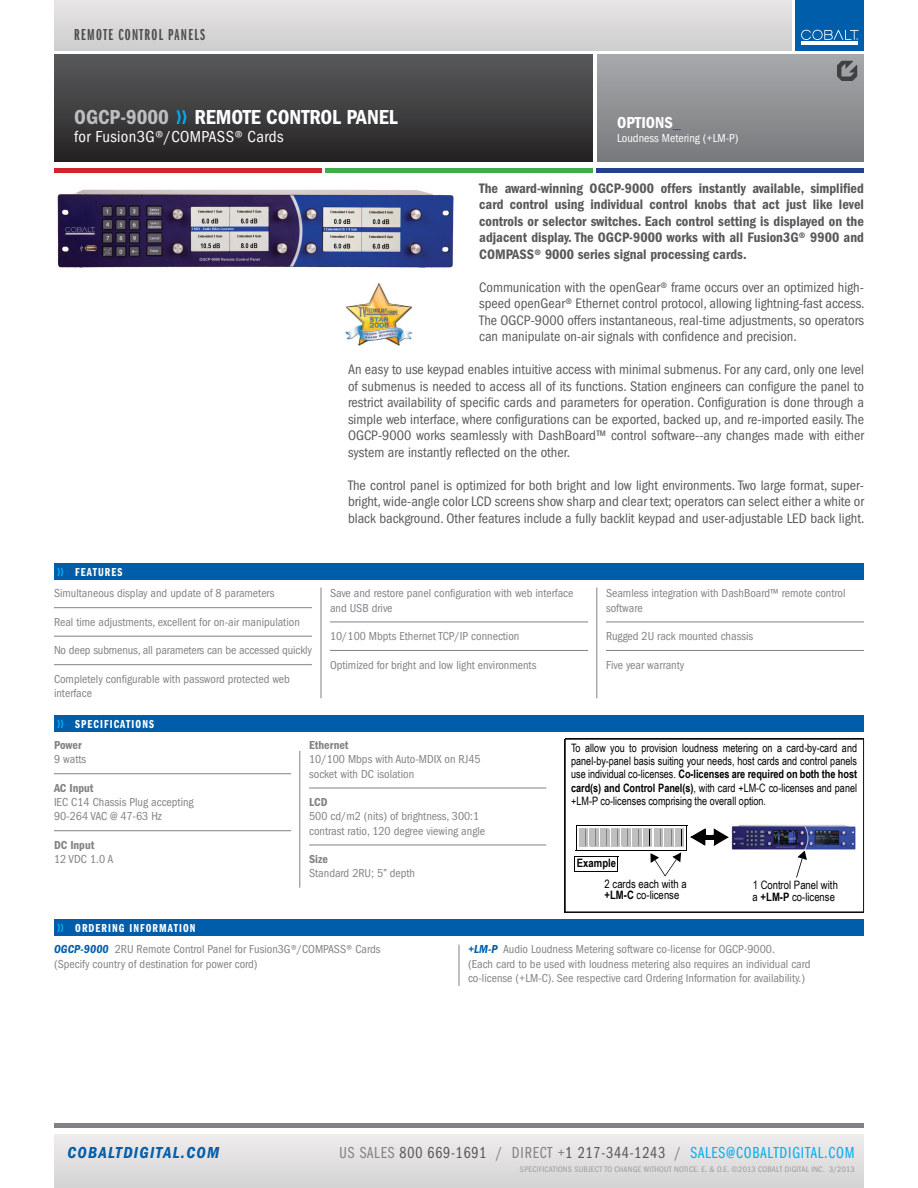
<style>
.page{position:relative;width:918px;height:1188px;background:#fff}
.page>*{position:absolute;margin:0;border:0;box-sizing:border-box;transform-origin:0 0}
.t1{font:600 condensed 21px "Franklin Gothic";color:#fff}
.t2{font:16.5px "Franklin Gothic Book Cmpr";letter-spacing:.05em;color:#58595b}
.t3{font:condensed 16.5px "Franklin Gothic";letter-spacing:.02em;color:#fff}
.t4{font:16.5px "Franklin Gothic Demi X Cmpr";letter-spacing:.08em;color:#4d4d4f}
.t5{font:italic 600 condensed 16.5px "Franklin Gothic";letter-spacing:.08em;color:#005daa}
.t6{font:600 condensed 16.5px "Franklin Gothic";color:#fff}
.Features_-_Body{font:condensed 14.25px/16.5px "Franklin Gothic";color:#58595b;text-align:justify}
.Features_-_Body-2{font:600 condensed 14.25px/16.5px "Franklin Gothic";color:#58595b;text-align:justify}
.Features_-_Body-3{font:condensed 12px/14.2px "Franklin Gothic";color:#808285}
.Ordering_Information{font:condensed 12px/14.2px "Franklin Gothic";color:#808285}
.t7{font:12px "Franklin Gothic Demi Cmpr";letter-spacing:.09em;color:#fff}
.Features_-_Body-4{font:600 condensed 12px "Franklin Gothic";color:#808285}
.t8{font:condensed 12px "Franklin Gothic";color:#fff}
.t9{font:11.55px/13.4px "Arial Narrow";letter-spacing:-.005em;color:#010203;text-align:justify;scale:.95 1}
.t10{font:11.55px/11.6px "Arial Narrow";letter-spacing:-.005em;color:#010203}
.t11{font:700 11.55px "Arial Narrow";letter-spacing:.005em;color:#010203}
.t12{font:condensed 8.25px "Franklin Gothic";letter-spacing:.025em;color:#9a9b9c}
.s1{color:#bcbec0}
.s2{color:#005daa}
.s3{font-weight:700}
.s4{font-weight:600;font-style:italic;color:#005daa}
.s5{color:#808285}
.s6{color:#00aeef}
</style>
<div class="page">
<div style="left:54px;top:54px;width:538px;height:108px;background:linear-gradient(to bottom,#5a5b5d,#262324)"></div>
<div style="left:795px;top:0;width:69px;height:51px;background:#005daa"></div>
<hr style="left:801px;top:41px;width:57px;height:4px;background:#fff">
<svg style="left:801px;top:30px;width:57px;height:10px"></svg>
<div style="left:54px;top:1134px;width:810px;height:54px;background:linear-gradient(to right,#e1dfe0,#e1dfe0)"></div>
<hr style="left:54px;top:1124px;width:810px;height:4px;background:#808285">
<div style="left:597px;top:54px;width:267px;height:108px;background:linear-gradient(to bottom,#a7a9ac,#78797c)"></div>
<div style="left:54px;top:0;width:738px;height:51px;background:#dad8d9"></div>
<svg style="left:837px;top:61px;width:20px;height:20px"></svg>
<img style="left:346px;top:283px;width:67px;height:63px">
<hr style="left:54px;top:607px;width:258px;height:1px;background:#808285">
<hr style="left:54px;top:636px;width:258px;height:1px;background:#808285">
<hr style="left:54px;top:664px;width:258px;height:1px;background:#808285">
<hr style="left:330px;top:622px;width:258px;height:1px;background:#808285">
<hr style="left:330px;top:650px;width:258px;height:1px;background:#808285">
<hr style="left:606px;top:622px;width:258px;height:1px;background:#808285">
<hr style="left:606px;top:650px;width:258px;height:1px;background:#808285">
<hr style="left:321px;top:588px;width:1px;height:110px;background:#808285">
<hr style="left:597px;top:588px;width:1px;height:110px;background:#808285">
<hr style="left:459px;top:945px;width:1px;height:41px;background:#808285">
<img style="left:57px;top:189px;width:397px;height:79px">
<hr style="left:54px;top:773px;width:237px;height:1px;background:#808285">
<hr style="left:54px;top:830px;width:237px;height:1px;background:#808285">
<hr style="left:309px;top:788px;width:237px;height:1px;background:#808285">
<hr style="left:309px;top:845px;width:237px;height:1px;background:#808285">
<hr style="left:300px;top:751px;width:1px;height:137px;background:#808285">
<hr style="left:864px;top:739px;width:1px;height:173px;background:#010203">
<hr style="left:565px;top:912px;width:299px;height:1px;background:#010203">
<img style="left:731px;top:824px;width:125px;height:25px">
<svg style="left:796px;top:851px;width:11px;height:27px"></svg>
<svg style="left:574px;top:825px;width:155px;height:52px"></svg>
<div style="left:565px;top:739px;width:299px;height:173px;border:1px solid #231f20"></div>
<hr style="left:325px;top:168px;width:268px;height:4px;background:#41ad49">
<hr style="left:597px;top:168px;width:267px;height:4px;background:#25408f">
<hr style="left:54px;top:168px;width:267px;height:4px;background:#d2232a">
<div style="left:54px;top:715px;width:810px;height:17px;background:#005daa"></div>
<div style="left:54px;top:564px;width:810px;height:16px;background:#005daa"></div>
<div style="left:54px;top:920px;width:810px;height:16px;background:#005daa"></div>
<svg style="left:177px;top:110px;width:10px;height:14px"></svg>
<p class="t4" style="left:74px;top:25px;width:132px">REMOTE CONTROL PANELS</p>
<p class="t1" style="left:74px;top:105px;width:325px"><span class="s1">OGCP-9000</span> REMOTE CONTROL PANEL</p>
<p class="t3" style="left:74px;top:127px;width:211px">for Fusion3G®/COMPASS® Cards</p>
<p class="t6" style="left:617px;top:113px;width:65px">OPTIONS<span class="s2">_</span></p>
<p class="t8" style="left:617px;top:131px;width:123px">Loudness Metering (+LM-P)</p>
<p class="t7" style="left:75px;top:566px;width:49px">FEATURES</p>
<p class="Features_-_Body-3" style="left:54px;top:586px;width:222px">Simultaneous display and update of 8 parameters</p>
<p class="Features_-_Body-3" style="left:54px;top:615px;width:247px">Real time adjustments, excellent for on-air manipulation</p>
<p class="Features_-_Body-3" style="left:54px;top:643px;width:260px">No deep submenus, all parameters can be accessed quickly</p>
<p class="Features_-_Body-3" style="left:54px;top:672px;width:237px">Completely configurable with password protected web interface</p>
<p class="t7" style="left:75px;top:717px;width:80px">SPECIFICATIONS</p>
<p class="Features_-_Body-2" style="left:479px;top:180px;width:386px">The award-winning OGCP-9000 offers instantly available, simplified card control using individual control knobs that act just like level controls or selector switches. Each control setting is displayed on the adjacent display. The OGCP-9000 works with all Fusion3G® 9900 and COMPASS® 9000 series signal processing cards.</p>
<p class="Features_-_Body" style="left:479px;top:279px;width:387px">Communication with the openGear® frame occurs over an optimized high&shy;speed openGear® Ethernet control protocol, allowing lightning-fast access.<br>The OGCP-9000 offers instantaneous, real-time adjustments, so operators can manipulate on-air signals with confidence and precision.</p>
<p class="Features_-_Body" style="left:348px;top:362px;width:518px">An easy to use keypad enables intuitive access with minimal submenus. For any card, only one level of submenus is needed to access all of its functions. Station engineers can configure the panel to restrict availability of specific cards and parameters for operation. Configuration is done through a simple web interface, where configurations can be exported, backed up, and re-imported easily. The OGCP-9000 works seamlessly with DashBoard™ control software--any changes made with either system are instantly reflected on the other.</p>
<p class="Features_-_Body" style="left:348px;top:477px;width:518px">The control panel is optimized for both bright and low light environments. Two large format, super&shy;bright, wide-angle color LCD screens show sharp and clear text; operators can select either a white or black background. Other features include a fully backlit keypad and user-adjustable LED back light.</p>
<p class="Features_-_Body-3" style="left:330px;top:586px;width:245px">Save and restore panel configuration with web interface and USB drive</p>
<p class="Features_-_Body-3" style="left:330px;top:629px;width:191px">10/100 Mbpts Ethernet TCP/IP connection</p>
<p class="Features_-_Body-3" style="left:330px;top:658px;width:208px">Optimized for bright and low light environments</p>
<p class="Features_-_Body-3" style="left:606px;top:586px;width:241px">Seamless integration with DashBoard™ remote control software</p>
<p class="Features_-_Body-3" style="left:606px;top:629px;width:149px">Rugged 2U rack mounted chassis</p>
<p class="Features_-_Body-3" style="left:606px;top:658px;width:80px">Five year warranty</p>
<p class="Features_-_Body-4" style="left:54px;top:738px;width:29px">Power</p>
<p class="Features_-_Body-3" style="left:54px;top:752px;width:34px">9 watts</p>
<p class="Features_-_Body-4" style="left:54px;top:781px;width:41px">AC Input</p>
<p class="Features_-_Body-3" style="left:54px;top:795px;width:141px">IEC C14 Chassis Plug accepting<br>90-264 VAC @ 47-63 Hz</p>
<p class="Features_-_Body-4" style="left:54px;top:838px;width:42px">DC Input</p>
<p class="Features_-_Body-3" style="left:54px;top:852px;width:61px">12 VDC 1.0 A</p>
<p class="t7" style="left:75px;top:922px;width:122px">ORDERING INFORMATION</p>
<p class="Features_-_Body-4" style="left:309px;top:738px;width:41px">Ethernet</p>
<p class="Features_-_Body-3" style="left:309px;top:752px;width:173px">10/100 Mbps with Auto-MDIX on RJ45 socket with DC isolation</p>
<p class="Features_-_Body-4" style="left:309px;top:795px;width:20px">LCD</p>
<p class="Features_-_Body-3" style="left:309px;top:809px;width:178px">500 cd/m2 (nits) of brightness, 300:1 contrast ratio, 120 degree viewing angle</p>
<p class="Features_-_Body-4" style="left:309px;top:852px;width:20px">Size</p>
<p class="Features_-_Body-3" style="left:309px;top:866px;width:107px">Standard 2RU; 5” depth</p>
<p class="t9" style="left:571px;top:741px;width:302px">To allow you to provision loudness metering on a card-by-card and panel-by-panel basis suiting your needs, host cards and control panels use individual co-licenses. <span class="s3">Co-licenses are required on both the host card(s) and Control Panel(s)</span>, with card +LM-C co-licenses and panel +LM-P co-licenses comprising the overall option.</p>
<p class="t11" style="left:577px;top:854px;width:41px">Example</p>
<p class="t10" style="left:605px;top:877px;width:84px">2 cards each with a <span class="s3">+LM-C</span> co-license</p>
<p class="t10" style="left:753px;top:879px;width:87px">1 Control Panel with a <span class="s3">+LM-P</span> co-license</p>
<p class="Ordering_Information" style="left:54px;top:942px;width:328px"><span class="s4">OGCP-9000</span> 2RU Remote Control Panel for Fusion3G®/COMPASS® Cards (Specify country of destination for power cord)</p>
<p class="Ordering_Information" style="left:468px;top:942px;width:344px"><span class="s4">+LM-P</span> Audio Loudness Metering software co-license for OGCP-9000.<br>(Each card to be used with loudness metering also requires an individual card co-license (+LM-C). See respective card Ordering Information for availability.)</p>
<p class="t5" style="left:68px;top:1143px;width:153px">COBALTDIGITAL.COM</p>
<p class="t2" style="left:340px;top:1143px;width:516px"><span class="s5">US SALES</span> 800 669-1691 <span class="s5">/ DIRECT +</span>1 217-344-1243 <span class="s5">/</span> <span class="s6">SALES@COBALTDIGITAL.COM</span></p>
<p class="t12" style="left:520px;top:1164px;width:336px">SPECIFICATIONS SUBJECT TO CHANGE WITHOUT NOTICE. E. &amp; O.E. ©2013 COBALT DIGITAL INC. 3/2013</p>
</div>
